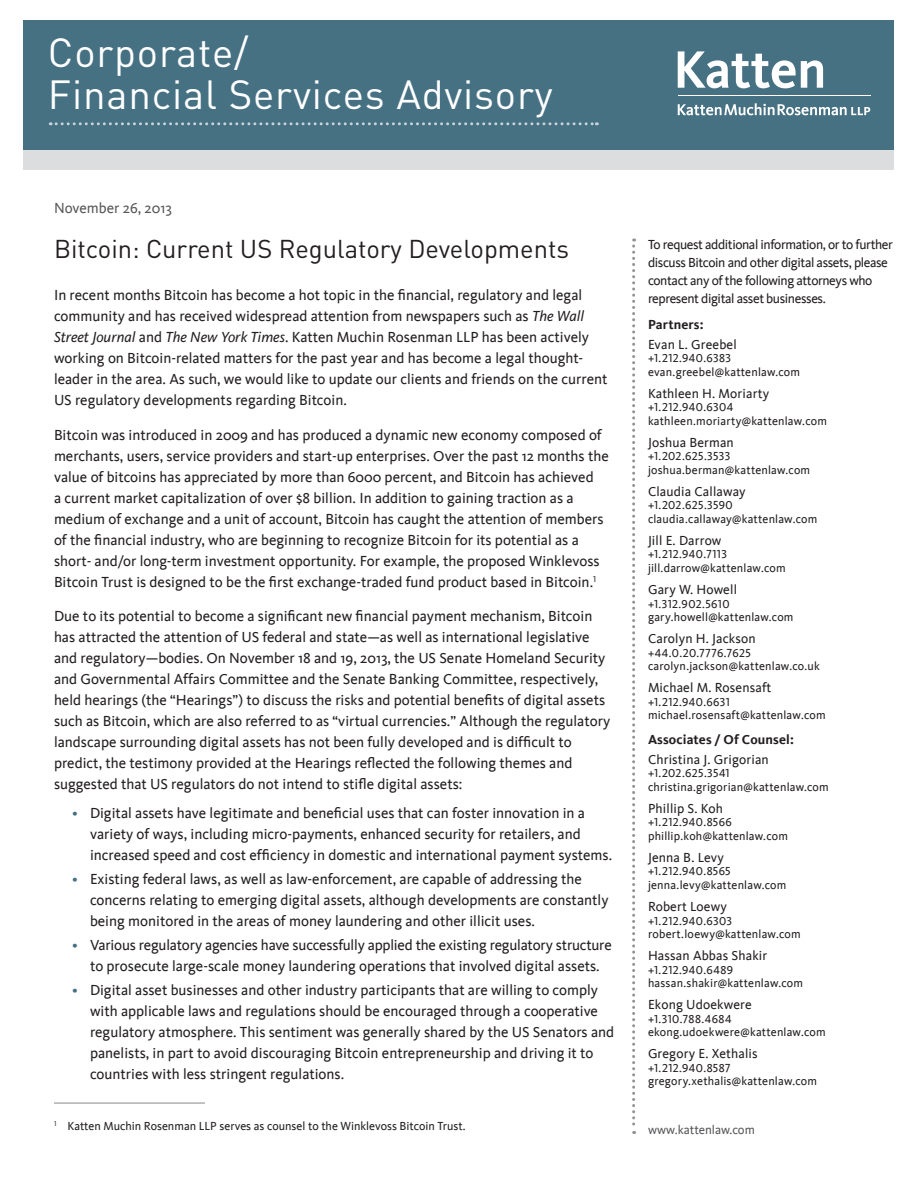
<style>
.page{position:relative;width:918px;height:1188px;background:#fff}
.page>*{position:absolute;margin:0;border:0;box-sizing:border-box;transform-origin:0 0}
.t1{font:40.2px/42px "DINOT";letter-spacing:.02em;color:#fff}
.t2{font:25.5px "DINOT";color:#231f20}
.t3{font:15px/21px "Kievit";color:#231f20}
.Alpha{font:15px "Kievit";color:#57585a}
.t4{font:13.5px "Kievit";letter-spacing:.005em;color:#231f20}
.t5{font:13.5px/18px "Kievit";letter-spacing:-.03em;color:#231f20}
.t6{font:700 13.5px "Kievit";letter-spacing:.01em;color:#231f20}
.t7{font:12.75px "Kievit";color:#57585a}
.Paragraph_1st_line_i{font:12px/13.5px "Kievit";letter-spacing:.015em;color:#231f20}
.s1{font-style:italic}
.s2{color:#456f82}
.s3{font-family:"Kievit Book SC"}
</style>
<div class="page">
<svg style="left:632px;top:238px;width:3px;height:896px"></svg>
<div style="left:24px;top:21px;width:870px;height:129px;background:#467183"></div>
<div style="left:24px;top:150px;width:870px;height:20px;background:#dcdddf"></div>
<svg style="left:678px;top:51px;width:145px;height:37px"></svg>
<hr style="left:678px;top:95px;width:192px;height:1px;background:#fff">
<svg style="left:678px;top:103px;width:192px;height:12px"></svg>
<svg style="left:50px;top:122px;width:547px;height:3px"></svg>
<hr style="left:54px;top:1102px;width:151px;height:2px;background:#939598">
<p class="t1" style="left:48px;top:30px;width:506px">Corporate/<br>Financial Services Advisory</p>
<p class="Alpha" style="left:54px;top:199px;width:120px">November 26, 2013</p>
<p class="t2" style="left:54px;top:232px;width:517px">Bitcoin: Current US Regulatory Developments</p>
<p class="t3" style="left:54px;top:285px;width:555px">In recent months Bitcoin has become a hot topic in the financial, regulatory and legal community and has received widespread attention from newspapers such as <span class="s1">The Wall Street Journal</span> and <span class="s1">The New York Times</span>. Katten Muchin Rosenman LLP has been actively working on Bitcoin-related matters for the past year and has become a legal thought&shy;leader in the area. As such, we would like to update our clients and friends on the current US regulatory developments regarding Bitcoin.</p>
<p class="t3" style="left:54px;top:424px;width:556px">Bitcoin was introduced in 2009 and has produced a dynamic new economy composed of merchants, users, service providers and start-up enterprises. Over the past 12 months the value of bitcoins has appreciated by more than 6000 percent, and Bitcoin has achieved<br>a current market capitalization of over $8 billion. In addition to gaining traction as a medium of exchange and a unit of account, Bitcoin has caught the attention of members of the financial industry, who are beginning to recognize Bitcoin for its potential as a short- and/or long-term investment opportunity. For example, the proposed Winklevoss Bitcoin Trust is designed to be the first exchange-traded fund product based in Bitcoin.<sup>1</sup></p>
<p class="t3" style="left:54px;top:606px;width:558px">Due to its potential to become a significant new financial payment mechanism, Bitcoin has attracted the attention of US federal and state—as well as international legislative and regulatory—bodies. On November 18 and 19, 2013, the US Senate Homeland Security and Governmental Affairs Committee and the Senate Banking Committee, respectively, held hearings (the “Hearings”) to discuss the risks and potential benefits of digital assets such as Bitcoin, which are also referred to as “virtual currencies.” Although the regulatory landscape surrounding digital assets has not been fully developed and is difficult to predict, the testimony provided at the Hearings reflected the following themes and suggested that US regulators do not intend to stifle digital assets:</p>
<p class="t3" style="left:90px;top:802px;width:524px;text-indent:-18px"><span class="s2">•</span> Digital assets have legitimate and beneficial uses that can foster innovation in a variety of ways, including micro-payments, enhanced security for retailers, and increased speed and cost efficiency in domestic and international payment systems.</p>
<p class="t3" style="left:90px;top:868px;width:520px;text-indent:-18px"><span class="s2">•</span> Existing federal laws, as well as law-enforcement, are capable of addressing the concerns relating to emerging digital assets, although developments are constantly being monitored in the areas of money laundering and other illicit uses.</p>
<p class="t3" style="left:72px;top:934px;width:541px;text-align:center"><span class="s2">•</span> Various regulatory agencies have successfully applied the existing regulatory structure to prosecute large-scale money laundering operations that involved digital assets.</p>
<p class="t3" style="left:90px;top:979px;width:526px;text-indent:-18px"><span class="s2">•</span> Digital asset businesses and other industry participants that are willing to comply with applicable laws and regulations should be encouraged through a cooperative regulatory atmosphere. This sentiment was generally shared by the US Senators and panelists, in part to avoid discouraging Bitcoin entrepreneurship and driving it to countries with less stringent regulations.</p>
<p class="Paragraph_1st_line_i" style="left:54px;top:1119px;width:413px"><sup>1</sup> Katten Muchin Rosenman LLP serves as counsel to the Winklevoss Bitcoin Trust.</p>
<p class="t5" style="left:648px;top:235px;width:246px">To request additional information, or to further discuss Bitcoin and other digital assets, please contact any of the following attorneys who represent digital asset businesses.</p>
<p class="t6" style="left:648px;top:316px;width:57px">Partners:</p>
<p class="t4" style="left:648px;top:336px;width:90px">Evan L. Greebel</p>
<p class="Paragraph_1st_line_i" style="left:648px;top:351px;width:154px"><span class="s3">+1.212.940.6383 </span>evan.greebel@kattenlaw.com</p>
<p class="t4" style="left:648px;top:386px;width:123px">Kathleen H. Moriarty</p>
<p class="Paragraph_1st_line_i" style="left:648px;top:400px;width:180px"><span class="s3">+1.212.940.6304 </span>kathleen.moriarty@kattenlaw.com</p>
<p class="t4" style="left:648px;top:435px;width:87px">Joshua Berman</p>
<p class="Paragraph_1st_line_i" style="left:648px;top:450px;width:164px"><span class="s3">+1.202.625.3533 </span>joshua.berman@kattenlaw.com</p>
<p class="t4" style="left:648px;top:484px;width:99px">Claudia Callaway</p>
<p class="Paragraph_1st_line_i" style="left:648px;top:499px;width:171px"><span class="s3">+1.202.625.3590 </span>claudia.callaway@kattenlaw.com</p>
<p class="t4" style="left:648px;top:533px;width:75px">Jill E. Darrow</p>
<p class="Paragraph_1st_line_i" style="left:648px;top:548px;width:139px"><span class="s3">+1.212.940.7113 </span>jill.darrow@kattenlaw.com</p>
<p class="t4" style="left:648px;top:582px;width:91px">Gary W. Howell</p>
<p class="Paragraph_1st_line_i" style="left:648px;top:597px;width:147px"><span class="s3">+1.312.902.5610 </span>gary.howell@kattenlaw.com</p>
<p class="t4" style="left:648px;top:631px;width:109px">Carolyn H. Jackson</p>
<p class="Paragraph_1st_line_i" style="left:648px;top:646px;width:173px"><span class="s3">+44.0.20.7776.7625 </span>carolyn.jackson@kattenlaw.co.uk</p>
<p class="t4" style="left:648px;top:680px;width:125px">Michael M. Rosensaft</p>
<p class="Paragraph_1st_line_i" style="left:648px;top:695px;width:179px"><span class="s3">+1.212.940.6631 </span>michael.rosensaft@kattenlaw.com</p>
<p class="t6" style="left:648px;top:732px;width:147px">Associates / Of Counsel:</p>
<p class="t4" style="left:648px;top:752px;width:122px">Christina J. Grigorian</p>
<p class="Paragraph_1st_line_i" style="left:648px;top:767px;width:182px"><span class="s3">+1.202.625.3541 </span>christina.grigorian@kattenlaw.com</p>
<p class="t4" style="left:648px;top:801px;width:77px">Phillip S. Koh</p>
<p class="Paragraph_1st_line_i" style="left:648px;top:816px;width:141px"><span class="s3">+1.212.940.8566 </span>phillip.koh@kattenlaw.com</p>
<p class="t4" style="left:648px;top:850px;width:78px">Jenna B. Levy</p>
<p class="Paragraph_1st_line_i" style="left:648px;top:865px;width:140px"><span class="s3">+1.212.940.8565 </span>jenna.levy@kattenlaw.com</p>
<p class="t4" style="left:648px;top:899px;width:81px">Robert Loewy</p>
<p class="Paragraph_1st_line_i" style="left:648px;top:914px;width:154px"><span class="s3">+1.212.940.6303 </span>robert.loewy@kattenlaw.com</p>
<p class="t4" style="left:648px;top:948px;width:121px">Hassan Abbas Shakir</p>
<p class="Paragraph_1st_line_i" style="left:648px;top:963px;width:157px"><span class="s3">+1.212.940.6489 </span>hassan.shakir@kattenlaw.com</p>
<p class="t4" style="left:648px;top:997px;width:105px">Ekong Udoekwere</p>
<p class="Paragraph_1st_line_i" style="left:648px;top:1012px;width:179px"><span class="s3">+1.310.788.4684 </span>ekong.udoekwere@kattenlaw.com</p>
<p class="t4" style="left:648px;top:1046px;width:111px">Gregory E. Xethalis</p>
<p class="Paragraph_1st_line_i" style="left:648px;top:1061px;width:171px"><span class="s3">+1.212.940.8587 </span>gregory.xethalis@kattenlaw.com</p>
<p class="t7" style="left:648px;top:1122px;width:108px">www.kattenlaw.com</p>
</div>
